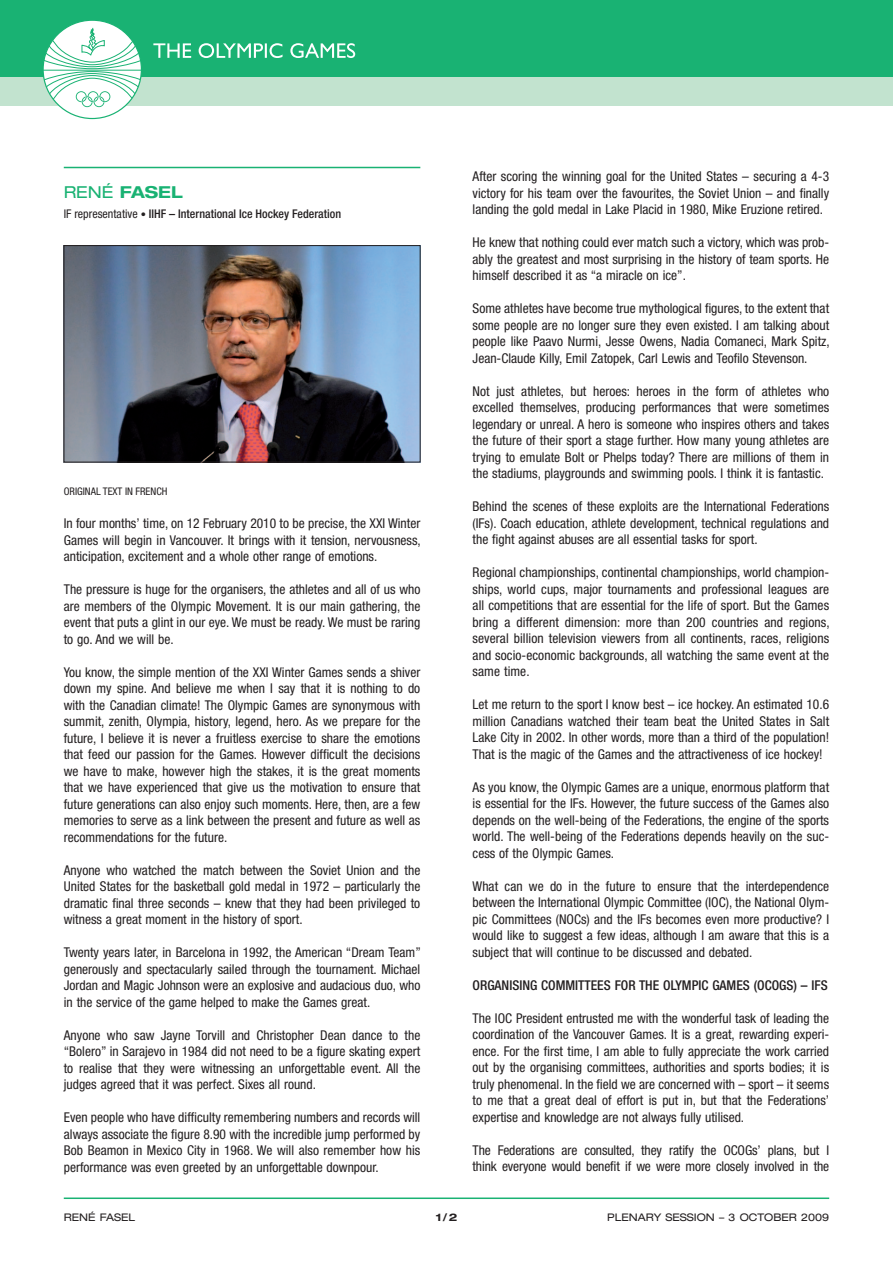
<style>
.page{position:relative;width:893px;height:1263px;background:#fff}
.page>*{position:absolute;margin:0;border:0;box-sizing:border-box;transform-origin:0 0}
.t1{font:700 expanded 16.5px "Helvetica Neue";color:#19b273}
.t2{font:condensed 13.5px/16.5px "Helvetica Neue";color:#231f20;text-align:justify}
.t3{font:500 condensed 13.5px "Helvetica Neue";color:#231f20}
.t4{font:500 condensed 12px "Helvetica Neue";color:#231f20}
.t5{font:expanded 10.5px "Helvetica Neue";color:#231f20}
.t6{font:condensed 10.5px "Helvetica Neue";color:#231f20}
.t7{font:700 expanded 10.5px "Helvetica Neue";color:#231f20}
.s1{font-weight:400}
.s2{font-weight:400;font-size:10.5px}
</style>
<div class="page">
<div style="left:0;top:0;width:893px;height:77px;background:#19b273"></div>
<div style="left:0;top:77px;width:893px;height:29px;background:#c2e3cf"></div>
<svg style="left:43px;top:22px;width:98px;height:97px"></svg>
<hr style="left:64px;top:1197px;width:765px;height:2px;background:#19b273">
<svg style="left:153px;top:43px;width:202px;height:15px"></svg>
<hr style="left:64px;top:167px;width:356px;height:1px;background:#19b273">
<img style="left:66px;top:247px;width:352px;height:213px">
<div style="left:64px;top:245px;width:356px;height:217px;border:1px solid #231f20"></div>
<p class="t1" style="left:64px;top:182px;width:119px"><span class="s1">RENÉ</span> FASEL</p>
<p class="t4" style="left:64px;top:206px;width:279px"><span class="s1">IF representative</span> <span class="s2">•</span> IIHF – INTERNATIONAL ICE HOCKEY FEDERATION</p>
<p class="t6" style="left:64px;top:485px;width:105px">Original text in French</p>
<p class="t2" style="left:64px;top:515px;width:359px">In four months’ time, on 12 February 2010 to be precise, the XXI Winter Games will begin in Vancouver. It brings with it tension, nervousness, anticipation, excitement and a whole other range of emotions.</p>
<p class="t2" style="left:64px;top:581px;width:358px">The pressure is huge for the organisers, the athletes and all of us who are members of the Olympic Movement. It is our main gathering, the event that puts a glint in our eye. We must be ready. We must be raring to go. And we will be.</p>
<p class="t2" style="left:64px;top:663px;width:358px">You know, the simple mention of the XXI Winter Games sends a shiver down my spine. And believe me when I say that it is nothing to do with the Canadian climate! The Olympic Games are synonymous with summit, zenith, Olympia, history, legend, hero. As we prepare for the future, I believe it is never a fruitless exercise to share the emotions that feed our passion for the Games. However difficult the decisions we have to make, however high the stakes, it is the great moments that we have experienced that give us the motivation to ensure that future generations can also enjoy such moments. Here, then, are a few memories to serve as a link between the present and future as well as recommendations for the future.</p>
<p class="t2" style="left:64px;top:861px;width:358px">Anyone who watched the match between the Soviet Union and the United States for the basketball gold medal in 1972 – particularly the dramatic final three seconds – knew that they had been privileged to witness a great moment in the history of sport.</p>
<p class="t2" style="left:64px;top:944px;width:359px">Twenty years later, in Barcelona in 1992, the American “Dream Team” generously and spectacularly sailed through the tournament. Michael Jordan and Magic Johnson were an explosive and audacious duo, who in the service of the game helped to make the Games great.</p>
<p class="t2" style="left:64px;top:1026px;width:358px">Anyone who saw Jayne Torvill and Christopher Dean dance to the “Bolero” in Sarajevo in 1984 did not need to be a figure skating expert to realise that they were witnessing an unforgettable event. All the judges agreed that it was perfect. Sixes all round.</p>
<p class="t2" style="left:64px;top:1109px;width:358px">Even people who have difficulty remembering numbers and records will always associate the figure 8.90 with the incredible jump performed by Bob Beamon in Mexico City in 1968. We will also remember how his performance was even greeted by an unforgettable downpour.</p>
<p class="t2" style="left:473px;top:168px;width:358px">After scoring the winning goal for the United States – securing a 4-3 victory for his team over the favourites, the Soviet Union – and finally landing the gold medal in Lake Placid in 1980, Mike Eruzione retired.</p>
<p class="t2" style="left:473px;top:234px;width:358px">He knew that nothing could ever match such a victory, which was prob&shy;ably the greatest and most surprising in the history of team sports. He himself described it as “a miracle on ice”.</p>
<p class="t2" style="left:473px;top:300px;width:359px">Some athletes have become true mythological figures, to the extent that some people are no longer sure they even existed. I am talking about people like Paavo Nurmi, Jesse Owens, Nadia Comaneci, Mark Spitz, Jean-Claude Killy, Emil Zatopek, Carl Lewis and Teofilo Stevenson.</p>
<p class="t2" style="left:473px;top:383px;width:358px">Not just athletes, but heroes: heroes in the form of athletes who excelled themselves, producing performances that were sometimes legendary or unreal. A hero is someone who inspires others and takes the future of their sport a stage further. How many young athletes are trying to emulate Bolt or Phelps today? There are millions of them in the stadiums, playgrounds and swimming pools. I think it is fantastic.</p>
<p class="t2" style="left:473px;top:498px;width:358px">Behind the scenes of these exploits are the International Federations (IFs). Coach education, athlete development, technical regulations and the fight against abuses are all essential tasks for sport.</p>
<p class="t2" style="left:473px;top:564px;width:358px">Regional championships, continental championships, world champion&shy;ships, world cups, major tournaments and professional leagues are all competitions that are essential for the life of sport. But the Games bring a different dimension: more than 200 countries and regions, several billion television viewers from all continents, races, religions and socio-economic backgrounds, all watching the same event at the same time.</p>
<p class="t2" style="left:473px;top:696px;width:358px">Let me return to the sport I know best – ice hockey. An estimated 10.6 million Canadians watched their team beat the United States in Salt Lake City in 2002. In other words, more than a third of the population!<br>That is the magic of the Games and the attractiveness of ice hockey!</p>
<p class="t2" style="left:473px;top:779px;width:358px">As you know, the Olympic Games are a unique, enormous platform that is essential for the IFs. However, the future success of the Games also depends on the well-being of the Federations, the engine of the sports world. The well-being of the Federations depends heavily on the suc&shy;cess of the Olympic Games.</p>
<p class="t2" style="left:473px;top:878px;width:358px">What can we do in the future to ensure that the interdependence between the International Olympic Committee (IOC), the National Olym&shy;pic Committees (NOCs) and the IFs becomes even more productive? I would like to suggest a few ideas, although I am aware that this is a subject that will continue to be discussed and debated.</p>
<p class="t3" style="left:473px;top:977px;width:357px">ORGANISING COMMITTEES FOR THE OLYMPIC GAMES (OCOGS) – IFS</p>
<p class="t2" style="left:473px;top:1010px;width:358px">The IOC President entrusted me with the wonderful task of leading the coordination of the Vancouver Games. It is a great, rewarding experi&shy;ence. For the first time, I am able to fully appreciate the work carried out by the organising committees, authorities and sports bodies; it is truly phenomenal. In the field we are concerned with – sport – it seems to me that a great deal of effort is put in, but that the Federations’ expertise and knowledge are not always fully utilised.</p>
<p class="t2" style="left:473px;top:1142px;width:358px">The Federations are consulted, they ratify the OCOGs’ plans, but I think everyone would benefit if we were more closely involved in the</p>
<p class="t5" style="left:64px;top:1211px;width:72px">RENÉ FASEL</p>
<p class="t7" style="left:436px;top:1211px;width:23px">1/2</p>
<p class="t5" style="left:607px;top:1211px;width:24px">PLENAR</p>
<p class="t5" style="left:654px;top:1211px;width:19px">Y SESSI</p>
<p class="t5" style="left:697px;top:1211px;width:134px">ON – 3 OCTOBER 2009</p>
</div>
